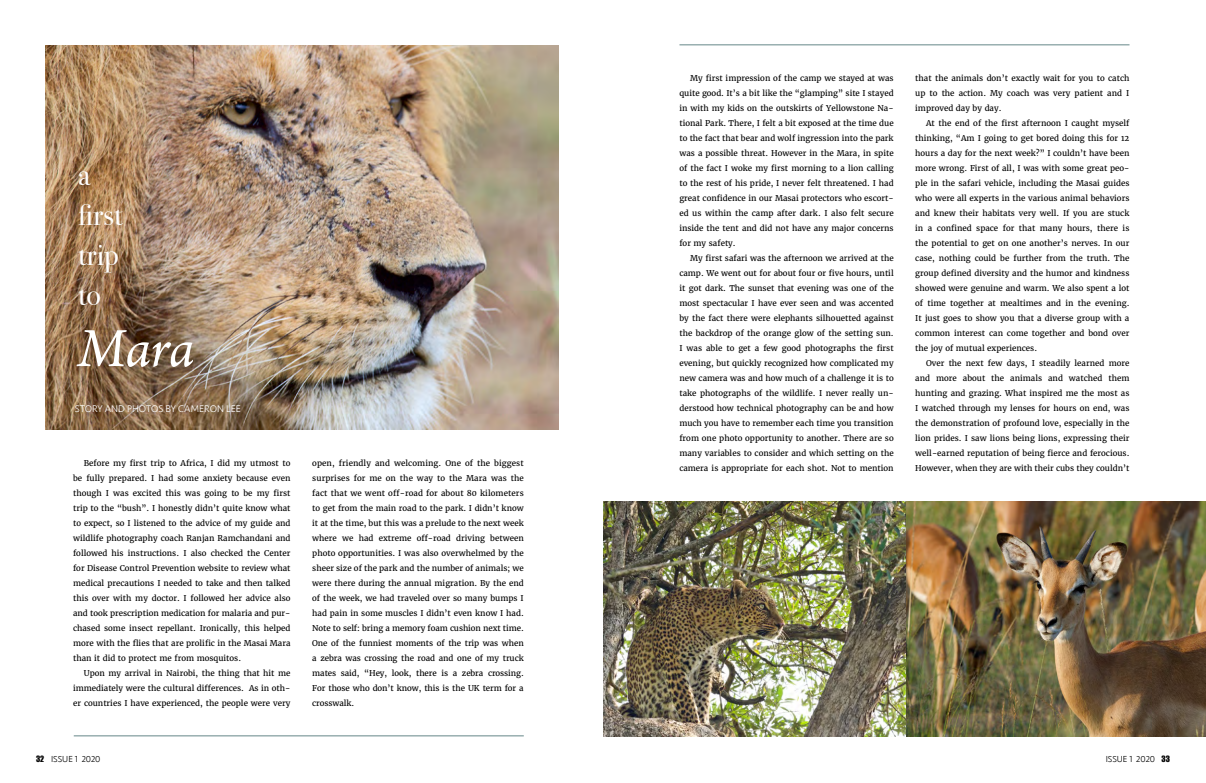
<style>
.page{position:relative;width:1206px;height:783px;background:#fff}
.page>*{position:absolute;margin:0;border:0;box-sizing:border-box;transform-origin:0 0}
.t1{font:italic 58px "Arno Pro";color:#fff}
.t2{font:30px/40px "Bodoni Svty Two ITCTT";color:#fff}
.t3{font:300 10px "Seravek";color:#fff}
.t4{font:300 9px "Seravek";color:#000}
.t5{font:8px/15px "Merriweather";color:#000;text-align:justify}
.s1{font-family:"Impact";font-weight:400;font-size:8px}
</style>
<div class="page">
<img style="left:45px;top:45px;width:513px;height:385px">
<img style="left:603px;top:501px;width:603px;height:235px">
<hr style="left:679px;top:45px;width:451px;height:1px;background:#658788">
<hr style="left:74px;top:736px;width:450px;height:1px;background:#658788">
<h2 class="t2" style="left:78px;top:152px;width:46px">a first trip to</h2>
<h1 class="t1" style="left:78px;top:315px;width:118px">Mara</h1>
<p class="t3" style="left:75px;top:403px;width:167px">STORY AND PHOTOS BY CAMERON LEE</p>
<p class="t5" style="left:73px;top:456px;width:219px;text-indent:11px">Before my first trip to Africa, I did my utmost to be fully prepared. I had some anxiety because even though I was excited this was going to be my first trip to the “bush”. I honestly didn’t quite know what to expect, so I listened to the advice of my guide and wildlife photography coach Ranjan Ramchandani and followed his instructions. I also checked the Center for Disease Control Prevention website to review what medical precautions I needed to take and then talked this over with my doctor. I followed her advice also and took prescription medication for malaria and pur&shy;chased some insect repellant. Ironically, this helped more with the flies that are prolific in the Masai Mara than it did to protect me from mosquitos.</p>
<p class="t5" style="left:73px;top:666px;width:219px;text-indent:11px">Upon my arrival in Nairobi, the thing that hit me immediately were the cultural differences. As in oth&shy;er countries I have experienced, the people were very</p>
<p class="t5" style="left:312px;top:456px;width:213px">open, friendly and welcoming. One of the biggest surprises for me on the way to the Mara was the fact that we went off-road for about 80 kilometers to get from the main road to the park. I didn’t know it at the time, but this was a prelude to the next week where we had extreme off-road driving between photo opportunities. I was also overwhelmed by the sheer size of the park and the number of animals; we were there during the annual migration. By the end of the week, we had traveled over so many bumps I had pain in some muscles I didn’t even know I had.<br>Note to self: bring a memory foam cushion next time.<br>One of the funniest moments of the trip was when a zebra was crossing the road and one of my truck mates said, “Hey, look, there is a zebra crossing.<br>For those who don’t know, this is the UK term for a crosswalk.</p>
<p class="t5" style="left:679px;top:70px;width:216px;text-indent:11px">My first impression of the camp we stayed at was quite good. It’s a bit like the “glamping” site I stayed in with my kids on the outskirts of Yellowstone Na&shy;tional Park. There, I felt a bit exposed at the time due to the fact that bear and wolf ingression into the park was a possible threat. However in the Mara, in spite of the fact I woke my first morning to a lion calling to the rest of his pride, I never felt threatened. I had great confidence in our Masai protectors who escort&shy;ed us within the camp after dark. I also felt secure inside the tent and did not have any major concerns for my safety.</p>
<p class="t5" style="left:679px;top:250px;width:216px;text-indent:11px">My first safari was the afternoon we arrived at the camp. We went out for about four or five hours, until it got dark. The sunset that evening was one of the most spectacular I have ever seen and was accented by the fact there were elephants silhouetted against the backdrop of the orange glow of the setting sun.<br>I was able to get a few good photographs the first evening, but quickly recognized how complicated my new camera was and how much of a challenge it is to take photographs of the wildlife. I never really un&shy;derstood how technical photography can be and how much you have to remember each time you transition from one photo opportunity to another. There are so many variables to consider and which setting on the camera is appropriate for each shot. Not to mention</p>
<p class="t5" style="left:915px;top:70px;width:216px">that the animals don’t exactly wait for you to catch up to the action. My coach was very patient and I improved day by day.</p>
<p class="t5" style="left:915px;top:115px;width:216px;text-indent:11px">At the end of the first afternoon I caught myself thinking, “Am I going to get bored doing this for 12 hours a day for the next week?” I couldn’t have been more wrong. First of all, I was with some great peo&shy;ple in the safari vehicle, including the Masai guides who were all experts in the various animal behaviors and knew their habitats very well. If you are stuck in a confined space for that many hours, there is the potential to get on one another’s nerves. In our case, nothing could be further from the truth. The group defined diversity and the humor and kindness showed were genuine and warm. We also spent a lot of time together at mealtimes and in the evening.<br>It just goes to show you that a diverse group with a common interest can come together and bond over the joy of mutual experiences.</p>
<p class="t5" style="left:915px;top:355px;width:216px;text-indent:11px">Over the next few days, I steadily learned more and more about the animals and watched them hunting and grazing. What inspired me the most as I watched through my lenses for hours on end, was the demonstration of profound love, especially in the lion prides. I saw lions being lions, expressing their well-earned reputation of being fierce and ferocious.<br>However, when they are with their cubs they couldn’t</p>
<p class="t4" style="left:36px;top:754px;width:66px"><span class="s1">32</span> ISSUE 1 2020</p>
<p class="t4" style="left:1106px;top:754px;width:66px">ISSUE 1 2020 <span class="s1">33</span></p>
</div>
